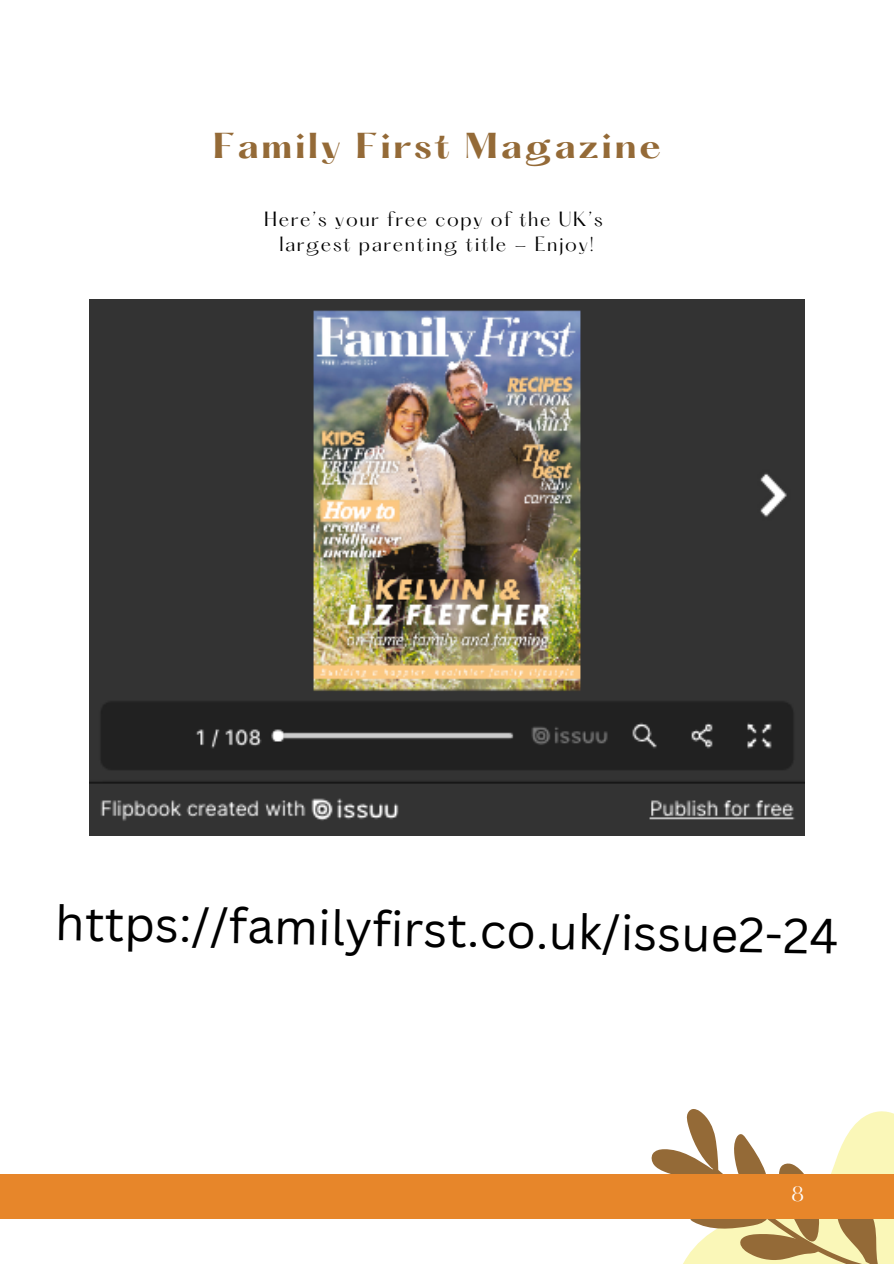
<style>
.page{position:relative;width:894px;height:1264px;background:#fff}
.page>*{position:absolute;margin:0;border:0;box-sizing:border-box;transform-origin:0 0}
.t1{font:48px "Canva Sans";color:#000}
.t2{font:700 31.5px "Hatton";letter-spacing:.085em;color:#946a37}
.t3{font:18px/24.8px "Hatton";letter-spacing:.085em;color:#000;text-align:center}
.t4{font:18px "Hatton";color:#fff}
</style>
<div class="page">
<svg style="left:648px;top:1109px;width:245px;height:154px"></svg>
<div style="left:0;top:1174px;width:893px;height:44px;background:#e7862a"></div>
<img style="left:89px;top:299px;width:715px;height:536px">
<h2 class="t2" style="left:213px;top:131px;width:449px">Family First Magazine</h2>
<p class="t3" style="left:264px;top:209px;width:340px">Here’s your free copy of the UK’s largest parenting title - Enjoy!</p>
<h1 class="t1" style="left:56px;top:888px;width:784px;rotate:1deg">https://familyfirst.co.uk/issue2-24</h1>
<p class="t4" style="left:790px;top:1185px;width:15px">8</p>
</div>
